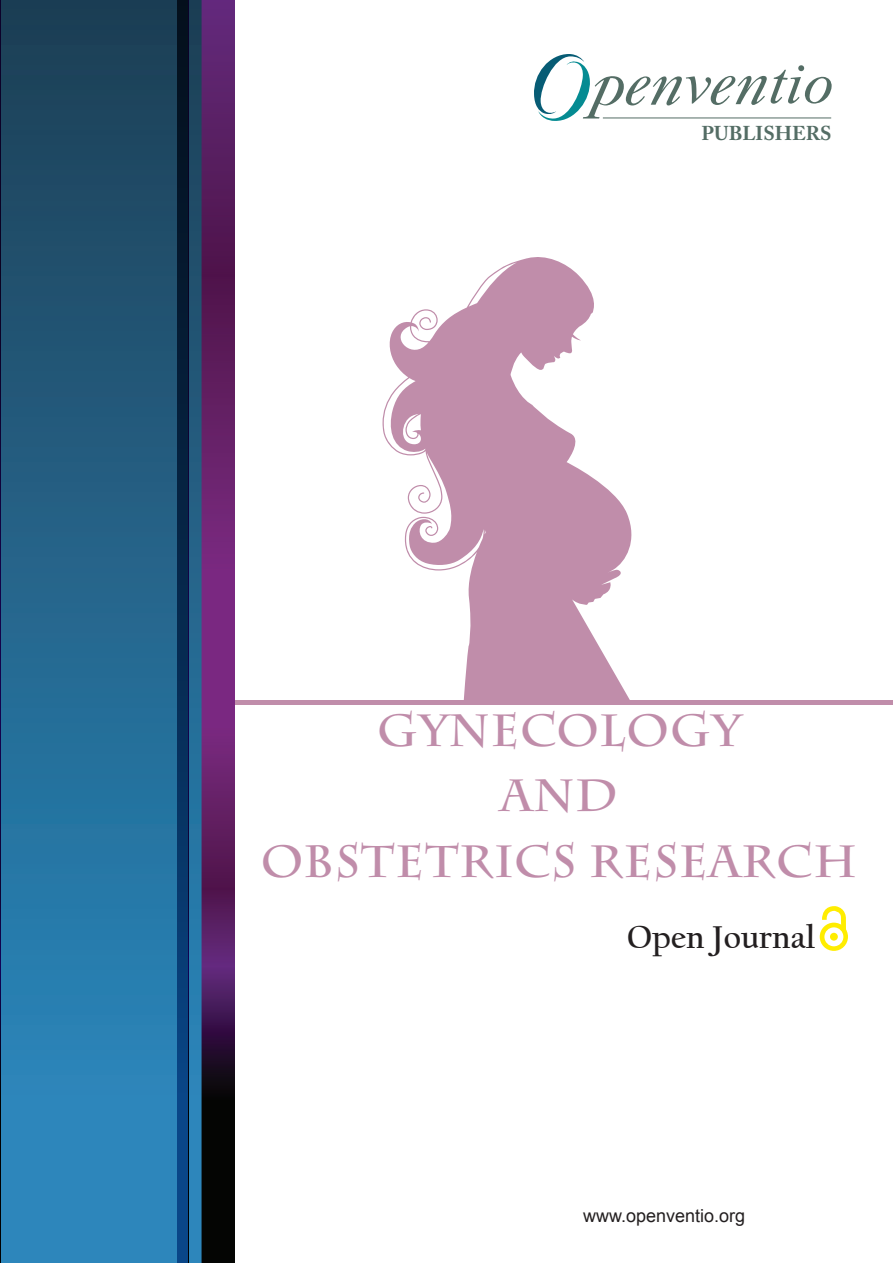
<style>
.page{position:relative;width:893px;height:1263px;background:#fff}
.page>*{position:absolute;margin:0;border:0;box-sizing:border-box;transform-origin:0 0}
.t1{font:700 45px "Charlemagne Std";letter-spacing:.02em;color:#c08daa}
.t2{font:700 33.15px "Californian FB";color:#231f20}
.t3{font:700 19.95px "Adobe Caslon Pro";color:#546d65}
.t4{font:18px "Arial";color:#231f20}
</style>
<div class="page">
<svg style="left:534px;top:54px;width:298px;height:67px"></svg>
<hr style="left:603px;top:117px;width:228px;height:1px;background:#546d65">
<div style="left:820px;top:923px;width:28px;height:28px;background:#ffed00;border-radius:50%"></div>
<svg style="left:822px;top:906px;width:24px;height:25px"></svg>
<div style="left:824px;top:927px;width:19px;height:19px;background:#fff;border-radius:50%"></div>
<div style="left:830px;top:933px;width:8px;height:8px;background:#ffed00;border-radius:50%"></div>
<svg style="left:383px;top:257px;width:249px;height:443px;fill:#c08daa"></svg>
<hr style="left:0;top:700px;width:893px;height:4px;background:#c08daa">
<svg style="left:202px;top:0;width:32px;height:1263px;background:#521b57"></svg>
<svg style="left:1px;top:0;width:201px;height:1263px;background:#24668d"></svg>
<img style="left:0;top:0;width:1px;height:1263px">
<img style="left:177px;top:0;width:11px;height:1263px">
<p class="t3" style="left:702px;top:122px;width:132px">PUBLISHERS</p>
<p class="t1" style="left:377px;top:704px;width:366px">GYNECOLOGY</p>
<p class="t1" style="left:501px;top:770px;width:118px">AND</p>
<p class="t1" style="left:261px;top:835px;width:598px">OBSTETRICS RESEARCH</p>
<p class="t2" style="left:627px;top:918px;width:190px">Open Journal</p>
<p class="t4" style="left:583px;top:1204px;width:164px">www.openventio.org</p>
</div>
